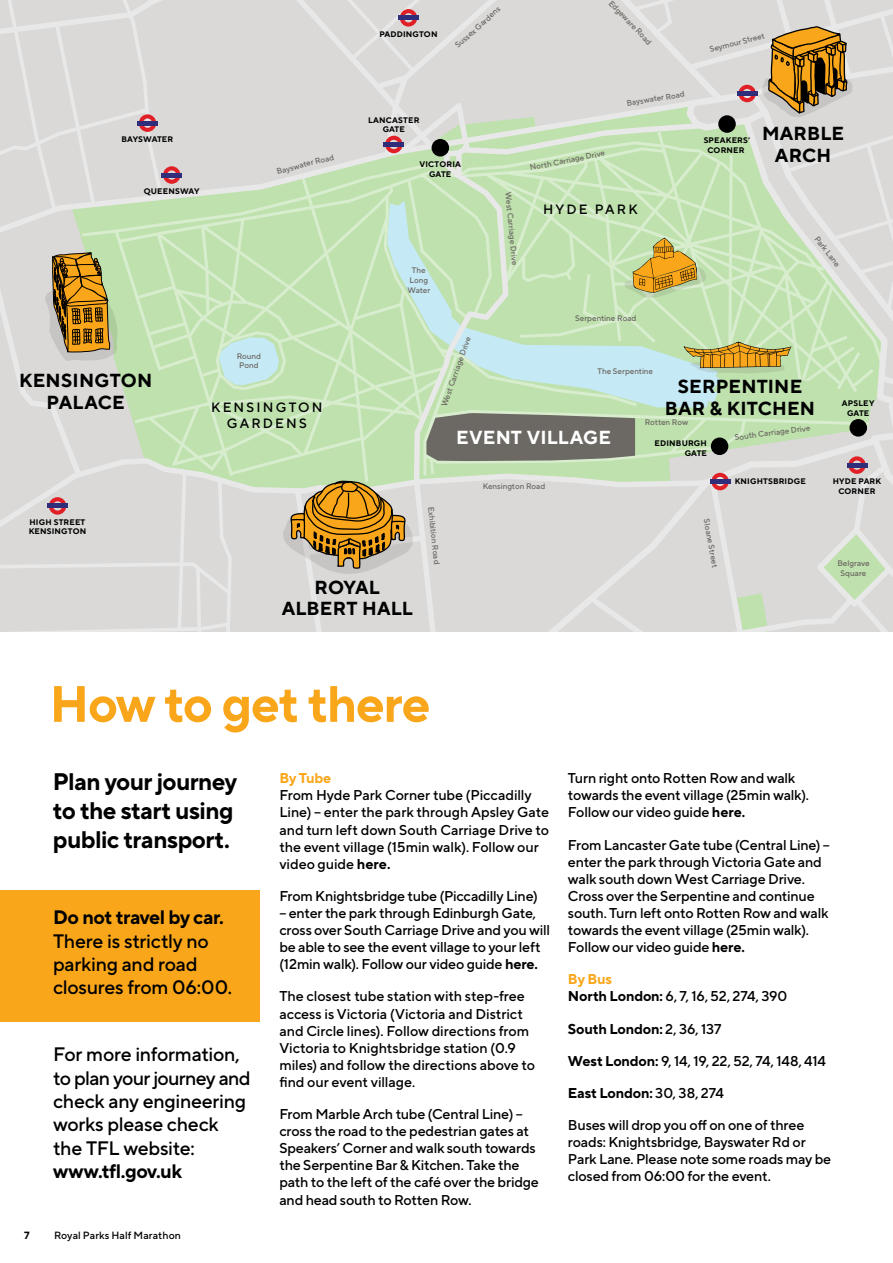
<style>
.page{position:relative;width:893px;height:1263px;background:#fff}
.page>*{position:absolute;margin:0;border:0;box-sizing:border-box;transform-origin:0 0}
.Headlines{font:700 51px "TT Norms Pro";letter-spacing:-.025em;color:#faa61a}
.Pullout{font:700 24px/28.8px "TT Norms Pro";letter-spacing:-.025em;color:#000}
.Body{font:500 19.5px/23.4px "TT Norms Pro";letter-spacing:-.015em;color:#000}
.t1{font:700 18.9px/21.6px "TT Norms Pro";letter-spacing:.01em;color:#000;text-align:center}
.t2{font:700 18.9px "TT Norms Pro";letter-spacing:.005em;color:#fff}
.Body-2{font:500 14.25px/17.1px "TT Norms Pro";letter-spacing:-.01em;color:#000}
.Body-3{font:700 14.25px "TT Norms Pro";letter-spacing:-.01em;color:#000}
.Body_Header{font:700 14.25px "TT Norms Pro";letter-spacing:-.01em;color:#faa61a}
.t3{font:500 13.5px/16.2px "TT Norms Pro";letter-spacing:.16em;color:#000;text-align:center}
.Body-4{font:500 10.5px "TT Norms Pro";letter-spacing:.005em;color:#000}
.Body-5{font:700 10.5px "TT Norms Pro";color:#000}
.t4{font:500 8.1px/9.8px "TT Norms Pro";letter-spacing:-.005em;color:#6c6863;text-align:center}
.t5{font:700 8.1px/9.8px "TT Norms Pro";letter-spacing:.02em;color:#000;text-align:center}
.s1{font-weight:700}
.s2{font-weight:700;color:#faa61a}
.s3{font-weight:500}
</style>
<div class="page">
<div style="left:0;top:890px;width:259px;height:132px;background:#faa61a"></div>
<svg style="left:0;top:0;width:893px;height:631px;background:#ced7c2"></svg>
<p class="t5" style="left:379px;top:29px;width:60px">PADDINGTON</p>
<p class="t4" style="left:453px;top:42px;width:59px;rotate:-42deg">Sussex Gardens</p>
<p class="t4" style="left:614px;top:-2px;width:59px;rotate:46deg">Edgeware Road</p>
<p class="t4" style="left:708px;top:45px;width:58px;rotate:-15deg">Seymour Street</p>
<p class="t4" style="left:626px;top:98px;width:60px;rotate:-9deg">Bayswater Road</p>
<p class="t5" style="left:122px;top:134px;width:53px">BAYSWATER</p>
<p class="t4" style="left:276px;top:166px;width:60px;rotate:-15deg">Bayswater Road</p>
<p class="t5" style="left:368px;top:115px;width:53px">LANCASTER<br>GATE</p>
<p class="t5" style="left:420px;top:159px;width:43px">VICTORIA<br>GATE</p>
<p class="t4" style="left:529px;top:162px;width:78px;rotate:-11deg">North Carriage Drive</p>
<p class="t5" style="left:704px;top:135px;width:48px">SPEAKERS’<br>CORNER</p>
<p class="t1" style="left:762px;top:122px;width:84px">MARBLE<br>ARCH</p>
<p class="t5" style="left:144px;top:186px;width:57px">QUEENSWAY</p>
<p class="t4" style="left:407px;top:265px;width:24px">The<br>Long<br>Water</p>
<p class="t4" style="left:514px;top:191px;width:75px;rotate:85deg">West Carriage Drive</p>
<p class="t3" style="left:543px;top:200px;width:96px">HYDE PARK</p>
<p class="t4" style="left:820px;top:234px;width:38px;rotate:52deg">Park Lane</p>
<p class="t4" style="left:575px;top:313px;width:63px">Serpentine Road</p>
<p class="t1" style="left:19px;top:369px;width:135px">KENSINGTON<br>PALACE</p>
<p class="t4" style="left:237px;top:351px;width:26px">Round<br>Pond</p>
<p class="t3" style="left:211px;top:398px;width:113px">KENSINGTON<br>GARDENS</p>
<p class="t4" style="left:439px;top:404px;width:75px;rotate:-70deg">West Carriage Drive</p>
<p class="t4" style="left:597px;top:366px;width:57px">The Serpentine</p>
<p class="t1" style="left:665px;top:375px;width:152px">SERPENTINE<br>BAR &amp; KITCHEN</p>
<p class="t2" style="left:456px;top:425px;width:157px">EVENT VILLAGE</p>
<p class="t4" style="left:645px;top:417px;width:45px">Rotten Row</p>
<p class="t5" style="left:655px;top:438px;width:54px;text-align:right">EDINBURGH<br>GATE</p>
<p class="t4" style="left:734px;top:432px;width:78px;rotate:-7deg">South Carriage Drive</p>
<p class="t5" style="left:842px;top:398px;width:34px">APSLEY<br>GATE</p>
<p class="t4" style="left:483px;top:481px;width:64px">Kensington Road</p>
<p class="t5" style="left:735px;top:476px;width:73px">KNIGHTSBRIDGE</p>
<p class="t5" style="left:833px;top:476px;width:50px">HYDE PARK<br>CORNER</p>
<p class="t5" style="left:29px;top:517px;width:59px;text-align:left">HIGH STREET<br>KENSINGTON</p>
<p class="t4" style="left:436px;top:506px;width:60px;rotate:84deg">Exhibition Road</p>
<p class="t4" style="left:712px;top:518px;width:51px;rotate:80deg">Sloane Street</p>
<p class="t4" style="left:837px;top:558px;width:34px">Belgrave<br>Square</p>
<p class="t1" style="left:282px;top:576px;width:133px">ROYAL<br>ALBERT HALL</p>
<p class="Headlines" style="left:50px;top:670px;width:382px">How to get there</p>
<p class="Pullout" style="left:53px;top:766px;width:186px">Plan your journey to the start using public transport.</p>
<p class="Body" style="left:53px;top:905px;width:181px"><span class="s1">Do not travel by car.<br></span>There is strictly no parking and road closures from 06:00.</p>
<p class="Body" style="left:53px;top:1042px;width:199px">For more information, to plan your journey and check any engineering works please check the TFL website: <span class="s1">www.tfl.gov.uk</span></p>
<p class="Body-5" style="left:24px;top:1229px;width:7px">7</p>
<p class="Body-4" style="left:54px;top:1229px;width:128px">Royal Parks Half Marathon</p>
<p class="Body_Header" style="left:279px;top:769px;width:53px">By Tube</p>
<p class="Body-2" style="left:279px;top:786px;width:271px">From Hyde Park Corner tube (Piccadilly Line) – enter the park through Apsley Gate and turn left down South Carriage Drive to the event village (15min walk). Follow our video guide <span class="s1">here.</span></p>
<p class="Body-2" style="left:279px;top:887px;width:260px">From Knightsbridge tube (Piccadilly Line)</p>
<p class="Body-2" style="left:279px;top:904px;width:272px">– enter the park through Edinburgh Gate, cross over South Carriage Drive and you will be able to see the event village to your left (12min walk). Follow our video guide <span class="s1">here.</span></p>
<p class="Body-2" style="left:279px;top:987px;width:257px">The closest tube station with step-free access is Victoria (Victoria and District and Circle lines). Follow directions from Victoria to Knightsbridge station (0.9 miles) and follow the directions above to find our event village.</p>
<p class="Body-2" style="left:279px;top:1105px;width:261px">From Marble Arch tube (Central Line) – cross the road to the pedestrian gates at Speakers’ Corner and walk south towards the Serpentine Bar &amp; Kitchen. Take the path to the left of the café over the bridge and head south to Rotten Row.</p>
<p class="Body-2" style="left:568px;top:769px;width:243px">Turn right onto Rotten Row and walk towards the event village (25min walk).<br>Follow our video guide <span class="s1">here.</span></p>
<p class="Body-2" style="left:568px;top:835px;width:263px">From Lancaster Gate tube (Central Line) – enter the park through Victoria Gate and walk south down West Carriage Drive.<br>Cross over the Serpentine and continue south. Turn left onto Rotten Row and walk towards the event village (25min walk).<br>Follow our video guide <span class="s1">here.</span></p>
<p class="Body-2" style="left:568px;top:970px;width:221px"><span class="s2">By Bus<br></span><span class="s1">North London:</span> 6, 7, 16, 52, 274, 390</p>
<p class="Body-3" style="left:568px;top:1019px;width:155px">South London: <span class="s3">2, 36, 137</span></p>
<p class="Body-2" style="left:568px;top:1051px;width:260px"><span class="s1">West London:</span> 9, 14, 19, 22, 52, 74, 148, 414</p>
<p class="Body-3" style="left:568px;top:1083px;width:157px">East London: <span class="s3">30, 38, 274</span></p>
<p class="Body-2" style="left:568px;top:1116px;width:265px">Buses will drop you off on one of three roads: Knightsbridge, Bayswater Rd or Park Lane. Please note some roads may be closed from 06:00 for the event.</p>
</div>
